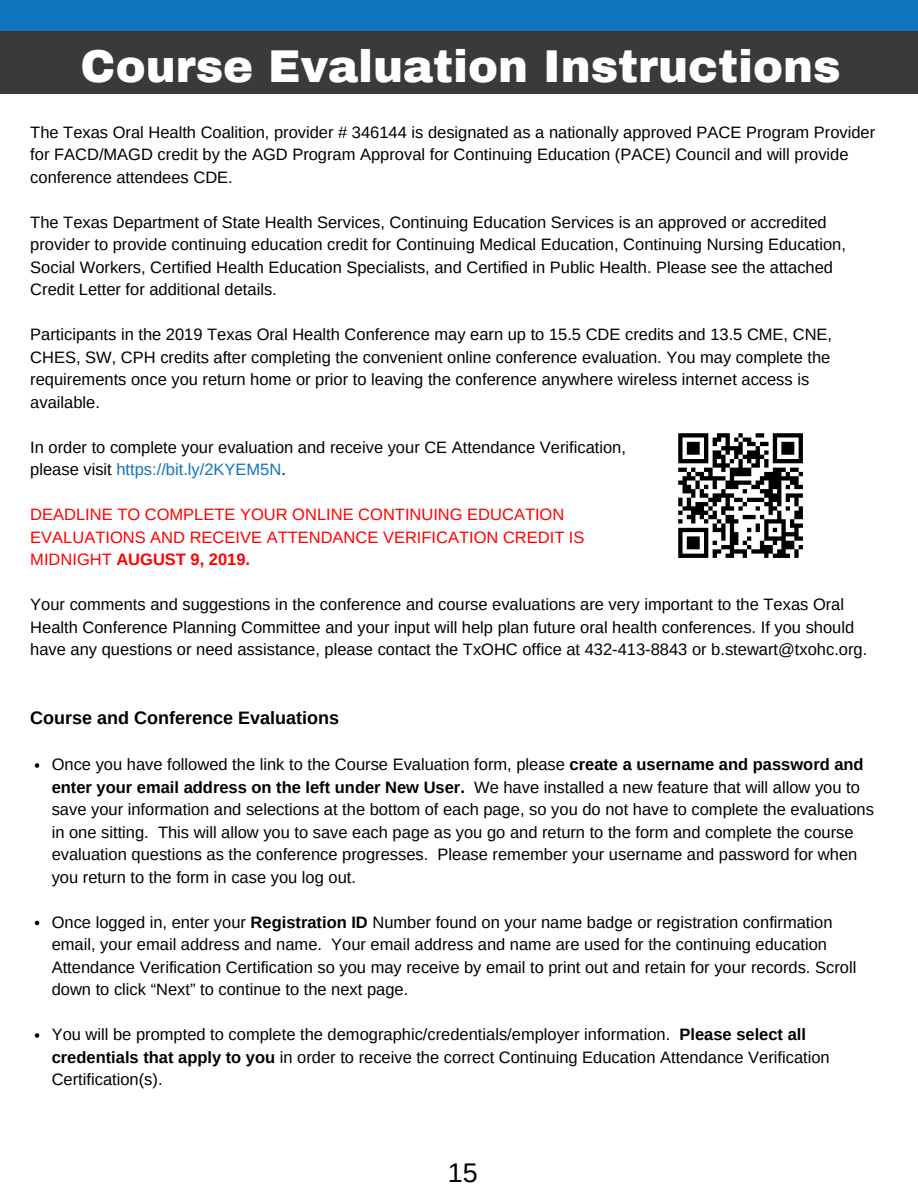
<style>
.page{position:relative;width:918px;height:1188px;background:#fff}
.page>*{position:absolute;margin:0;border:0;box-sizing:border-box;transform-origin:0 0}
.t1{font:900 45px "Archivo";color:#fff}
.t2{font:27px "Arimo";color:#000}
.t3{font:700 18px "Arimo";color:#000}
.t4{font:16.5px/22.5px "Arimo";color:#000}
.t5{font:16.5px/22.5px "Arimo";color:#f00}
.s1{color:#0f75bc}
.s2{font-weight:700}
</style>
<div class="page">
<div style="left:0;top:14px;width:918px;height:80px;background:#3a3a3c"></div>
<div style="left:0;top:0;width:918px;height:31px;background:#0f75bc"></div>
<svg style="left:35px;top:763px;width:4px;height:5px"></svg>
<svg style="left:35px;top:921px;width:4px;height:4px"></svg>
<svg style="left:35px;top:1033px;width:4px;height:5px"></svg>
<img style="left:678px;top:433px;width:125px;height:125px">
<h1 class="t1" style="left:81px;top:42px;width:762px">Course Evaluation Instructions</h1>
<p class="t4" style="left:30px;top:121px;width:847px">The Texas Oral Health Coalition, provider # 346144 is designated as a nationally approved PACE Program Provider for FACD/MAGD credit by the AGD Program Approval for Continuing Education (PACE) Council and will provide conference attendees CDE.</p>
<p class="t4" style="left:30px;top:211px;width:817px">The Texas Department of State Health Services, Continuing Education Services is an approved or accredited provider to provide continuing education credit for Continuing Medical Education, Continuing Nursing Education, Social Workers, Certified Health Education Specialists, and Certified in Public Health. Please see the attached Credit Letter for additional details.</p>
<p class="t4" style="left:30px;top:323px;width:803px">Participants in the 2019 Texas Oral Health Conference may earn up to 15.5 CDE credits and 13.5 CME, CNE, CHES, SW, CPH credits after completing the convenient online conference evaluation. You may complete the requirements once you return home or prior to leaving the conference anywhere wireless internet access is available.</p>
<p class="t4" style="left:30px;top:436px;width:597px">In order to complete your evaluation and receive your CE Attendance Verification, please visit <span class="s1">https://bit.ly/2KYEM5N</span>.</p>
<p class="t5" style="left:30px;top:503px;width:556px">DEADLINE TO COMPLETE YOUR ONLINE CONTINUING EDUCATION<br>EVALUATIONS AND RECEIVE ATTENDANCE VERIFICATION CREDIT IS<br>MIDNIGHT <span class="s2">AUGUST 9, 2019.</span></p>
<p class="t4" style="left:30px;top:593px;width:839px">Your comments and suggestions in the conference and course evaluations are very important to the Texas Oral<br>Health Conference Planning Committee and your input will help plan future oral health conferences. If you should have any questions or need assistance, please contact the TxOHC office at 432-413-8843 or b.stewart@txohc.org.</p>
<p class="t3" style="left:30px;top:708px;width:310px">Course and Conference Evaluations</p>
<p class="t4" style="left:52px;top:753px;width:824px">Once you have followed the link to the Course Evaluation form, please <span class="s2">create a username and password and enter your email address on the left under New User.</span> We have installed a new feature that will allow you to save your information and selections at the bottom of each page, so you do not have to complete the evaluations in one sitting. This will allow you to save each page as you go and return to the form and complete the course evaluation questions as the conference progresses. Please remember your username and password for when you return to the form in case you log out.</p>
<p class="t4" style="left:52px;top:911px;width:806px">Once logged in, enter your <span class="s2">Registration ID</span> Number found on your name badge or registration confirmation email, your email address and name. Your email address and name are used for the continuing education Attendance Verification Certification so you may receive by email to print out and retain for your records. Scroll down to click “Next” to continue to the next page.</p>
<p class="t4" style="left:52px;top:1023px;width:780px">You will be prompted to complete the demographic/credentials/employer information. <span class="s2">Please select all credentials that apply to you</span> in order to receive the correct Continuing Education Attendance Verification<br>Certification(s).</p>
<h2 class="t2" style="left:448px;top:1157px;width:32px">15</h2>
</div>
